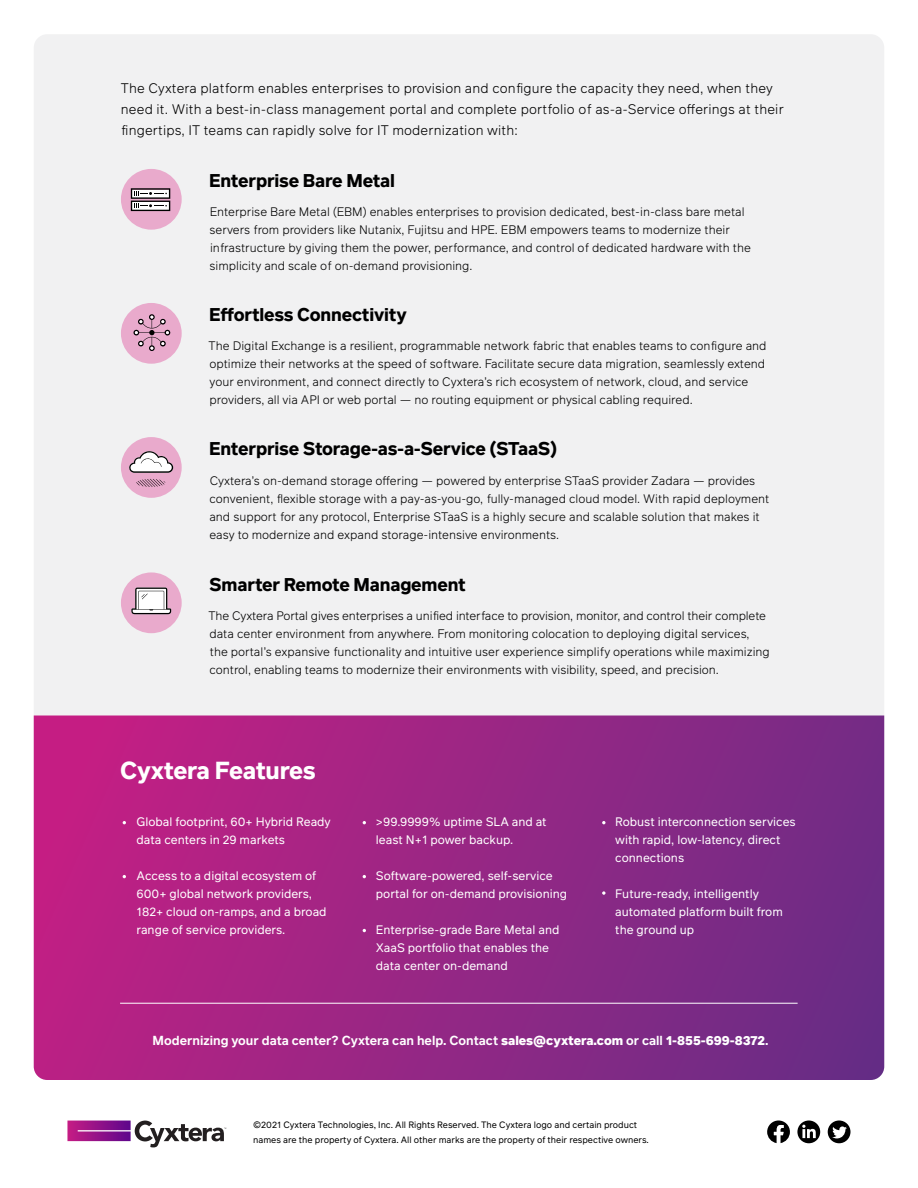
<style>
.page{position:relative;width:918px;height:1188px;background:#fff}
.page>*{position:absolute;margin:0;border:0;box-sizing:border-box;transform-origin:0 0}
.t1{font:700 24px "Infra";letter-spacing:-.02em;color:#fff}
.t2{font:700 18px "Infra";letter-spacing:-.01em;color:#000}
.t3{font:300 13.5px/21px "Infra";letter-spacing:.01em;color:#000}
.t4{font:600 12.75px "Infra";color:#fff}
.t5{font:300 12px/18px "Infra";color:#000}
.t6{font:12px/18px "Infra";color:#fff}
.t7{font:9px/15px "Infra";color:#000}
.s1{font-weight:800}
</style>
<div class="page">
<div style="left:34px;top:34px;width:850px;height:1046px;background:#f1f1f2;border-radius:14px"></div>
<svg style="left:67px;top:1121px;width:159px;height:26px"></svg>
<svg style="left:34px;top:716px;width:850px;height:364px;background:#972684"></svg>
<div style="left:828px;top:1120px;width:22px;height:23px;background:#000;border-radius:50%"></div>
<svg style="left:832px;top:1126px;width:15px;height:12px"></svg>
<svg style="left:797px;top:1120px;width:23px;height:23px"></svg>
<svg style="left:802px;top:1125px;width:14px;height:13px"></svg>
<svg style="left:767px;top:1120px;width:23px;height:23px"></svg>
<div style="left:121px;top:169px;width:61px;height:61px;background:#e9aacc;border-radius:50%"></div>
<svg style="left:131px;top:188px;width:39px;height:23px"></svg>
<div style="left:121px;top:572px;width:61px;height:61px;background:#e9aacc;border-radius:50%"></div>
<svg style="left:131px;top:588px;width:40px;height:26px"></svg>
<div style="left:121px;top:437px;width:61px;height:61px;background:#e9aacc;border-radius:50%"></div>
<svg style="left:129px;top:451px;width:44px;height:22px"></svg>
<svg style="left:136px;top:479px;width:29px;height:8px"></svg>
<div style="left:121px;top:303px;width:61px;height:61px;background:#e9aacc;border-radius:50%"></div>
<svg style="left:133px;top:314px;width:37px;height:37px"></svg>
<svg style="left:602px;top:821px;width:4px;height:3px"></svg>
<svg style="left:602px;top:891px;width:4px;height:4px"></svg>
<hr style="left:120px;top:1003px;width:678px;height:1px;background:#fff">
<p class="t3" style="left:121px;top:77px;width:664px">The Cyxtera platform enables enterprises to provision and configure the capacity they need, when they need it. With a best-in-class management portal and complete portfolio of as-a-Service offerings at their fingertips, IT teams can rapidly solve for IT modernization with:</p>
<h2 class="t2" style="left:209px;top:168px;width:187px">Enterprise Bare Metal</h2>
<p class="t5" style="left:209px;top:202px;width:543px">Enterprise Bare Metal (EBM) enables enterprises to provision dedicated, best-in-class bare metal servers from providers like Nutanix, Fujitsu and HPE. EBM empowers teams to modernize their infrastructure by giving them the power, performance, and control of dedicated hardware with the simplicity and scale of on-demand provisioning.</p>
<h2 class="t2" style="left:209px;top:302px;width:199px">Effortless Connectivity</h2>
<p class="t5" style="left:209px;top:336px;width:560px">The Digital Exchange is a resilient, programmable network fabric that enables teams to configure and optimize their networks at the speed of software. Facilitate secure data migration, seamlessly extend your environment, and connect directly to Cyxtera’s rich ecosystem of network, cloud, and service providers, all via API or web portal — no routing equipment or physical cabling required.</p>
<h2 class="t2" style="left:209px;top:436px;width:349px">Enterprise Storage-as-a-Service (STaaS)</h2>
<p class="t5" style="left:209px;top:471px;width:562px">Cyxtera’s on-demand storage offering — powered by enterprise STaaS provider Zadara — provides convenient, flexible storage with a pay-as-you-go, fully-managed cloud model. With rapid deployment and support for any protocol, Enterprise STaaS is a highly secure and scalable solution that makes it easy to modernize and expand storage-intensive environments.</p>
<h2 class="t2" style="left:209px;top:571px;width:258px">Smarter Remote Management</h2>
<p class="t5" style="left:209px;top:606px;width:563px">The Cyxtera Portal gives enterprises a unified interface to provision, monitor, and control their complete data center environment from anywhere. From monitoring colocation to deploying digital services, the portal’s expansive functionality and intuitive user experience simplify operations while maximizing control, enabling teams to modernize their environments with visibility, speed, and precision.</p>
<h1 class="t1" style="left:120px;top:753px;width:197px">Cyxtera Features</h1>
<p class="t6" style="left:137px;top:812px;width:196px">Global footprint, 60+ Hybrid Ready data centers in 29 markets</p>
<p class="t6" style="left:137px;top:866px;width:192px">Access to a digital ecosystem of<br>600+ global network providers,<br>182+ cloud on-ramps, and a broad range of service providers.</p>
<p class="t6" style="left:376px;top:812px;width:172px">&gt;99.9999% uptime SLA and at least N+1 power backup.</p>
<p class="t6" style="left:376px;top:866px;width:193px">Software-powered, self-service portal for on-demand provisioning</p>
<p class="t6" style="left:376px;top:920px;width:185px">Enterprise-grade Bare Metal and<br>XaaS portfolio that enables the data center on-demand</p>
<p class="t6" style="left:615px;top:812px;width:182px">Robust interconnection services with rapid, low-latency, direct connections</p>
<p class="t6" style="left:615px;top:884px;width:169px">Future-ready, intelligently automated platform built from the ground up</p>
<p class="t4" style="left:153px;top:1031px;width:617px">Modernizing your data center? Cyxtera can help. Contact <span class="s1">sales@cyxtera.com</span> or call <span class="s1">1-855-699-8372</span>.</p>
<p class="t7" style="left:253px;top:1117px;width:397px">©2021 Cyxtera Technologies, Inc. All Rights Reserved. The Cyxtera logo and certain product names are the property of Cyxtera. All other marks are the property of their respective owners.</p>
</div>
